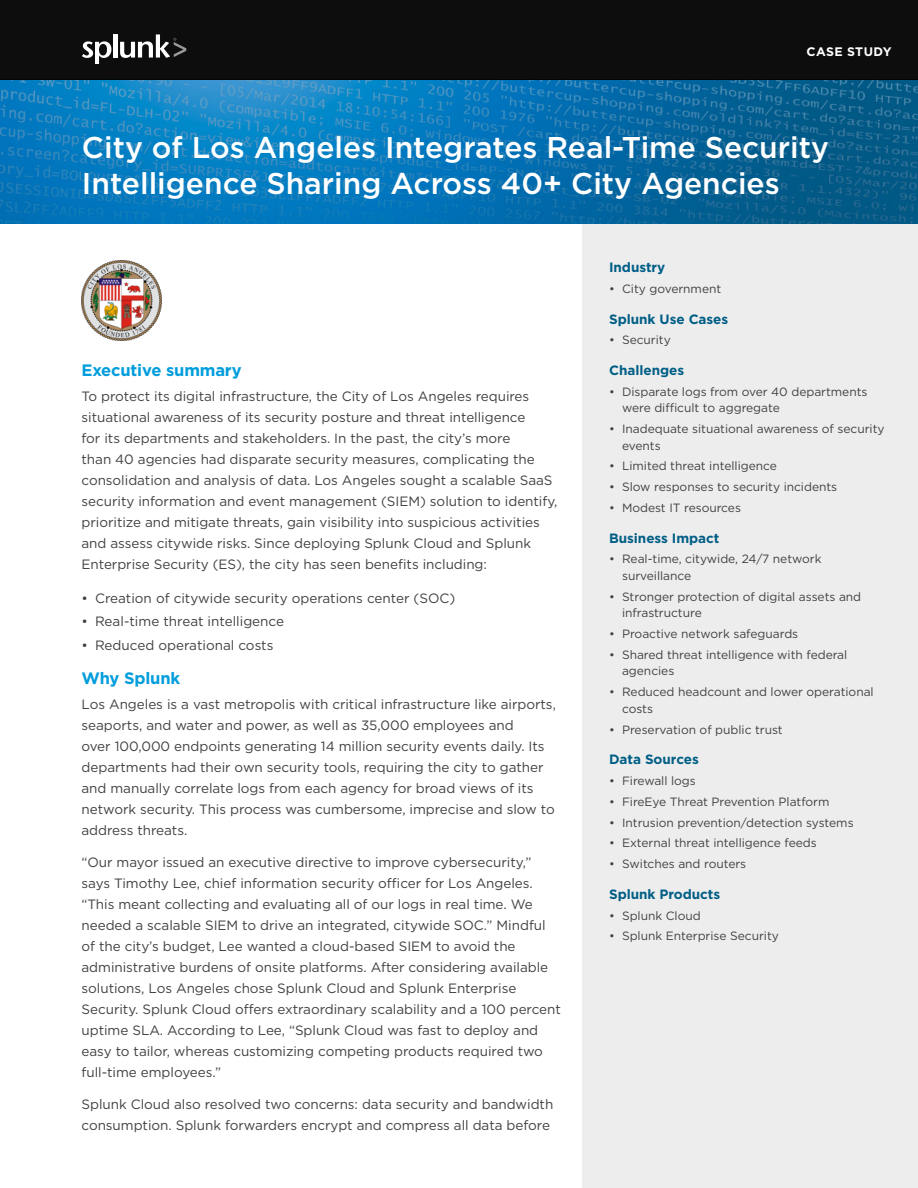
<style>
.page{position:relative;width:918px;height:1188px;background:#fff}
.page>*{position:absolute;margin:0;border:0;box-sizing:border-box;transform-origin:0 0}
.t1{font:500 30px/36px "Gotham";color:#fff}
.Blue_Subheads{font:700 16.5px "Gotham";letter-spacing:-.01em;color:#009ddc}
.Body_Text{font:13.5px/21px "Gotham";letter-spacing:-.005em;color:#414042}
.Sidebar_Subheads{font:700 13.5px "Gotham";letter-spacing:-.005em;color:#005e85}
.t2{font:700 12.3px "Gotham";letter-spacing:.03em;color:#fff}
.t3{font:12px/16.5px "Gotham";letter-spacing:-.005em;color:#414042}
</style>
<div class="page">
<div style="left:582px;top:224px;width:336px;height:964px;background:#ededee"></div>
<img style="left:0;top:80px;width:918px;height:144px">
<div style="left:0;top:0;width:918px;height:80px;background:#0d0d0d"></div>
<svg style="left:82px;top:41px;width:29px;height:23px"></svg>
<hr style="left:113px;top:34px;width:4px;height:24px;background:#fff">
<svg style="left:120px;top:34px;width:66px;height:24px"></svg>
<img style="left:82px;top:260px;width:80px;height:80px">
<p class="t2" style="left:807px;top:43px;width:86px">CASE STUDY</p>
<h1 class="t1" style="left:82px;top:129px;width:749px">City of Los Angeles Integrates Real-Time Security<br>Intelligence Sharing Across 40+ City Agencies</h1>
<p class="Blue_Subheads" style="left:82px;top:359px;width:162px">Executive summary</p>
<p class="Body_Text" style="left:82px;top:386px;width:477px">To protect its digital infrastructure, the City of Los Angeles requires situational awareness of its security posture and threat intelligence<br>for its departments and stakeholders. In the past, the city’s more<br>than 40 agencies had disparate security measures, complicating the consolidation and analysis of data. Los Angeles sought a scalable SaaS security information and event management (SIEM) solution to identify, prioritize and mitigate threats, gain visibility into suspicious activities and assess citywide risks. Since deploying Splunk Cloud and Splunk Enterprise Security (ES), the city has seen benefits including:</p>
<p class="Body_Text" style="left:82px;top:587px;width:375px">• Creation of citywide security operations center (SOC)</p>
<p class="Body_Text" style="left:82px;top:611px;width:204px">• Real-time threat intelligence</p>
<p class="Body_Text" style="left:82px;top:634px;width:193px">• Reduced operational costs</p>
<p class="Blue_Subheads" style="left:82px;top:667px;width:100px">Why Splunk</p>
<p class="Body_Text" style="left:82px;top:694px;width:476px">Los Angeles is a vast metropolis with critical infrastructure like airports, seaports, and water and power, as well as 35,000 employees and<br>over 100,000 endpoints generating 14 million security events daily. Its departments had their own security tools, requiring the city to gather and manually correlate logs from each agency for broad views of its network security. This process was cumbersome, imprecise and slow to address threats.</p>
<p class="Body_Text" style="left:82px;top:852px;width:481px">“Our mayor issued an executive directive to improve cybersecurity,” says Timothy Lee, chief information security officer for Los Angeles. “This meant collecting and evaluating all of our logs in real time. We needed a scalable SIEM to drive an integrated, citywide SOC.” Mindful of the city’s budget, Lee wanted a cloud-based SIEM to avoid the administrative burdens of onsite platforms. After considering available solutions, Los Angeles chose Splunk Cloud and Splunk Enterprise Security. Splunk Cloud offers extraordinary scalability and a 100 percent uptime SLA. According to Lee, “Splunk Cloud was fast to deploy and easy to tailor, whereas customizing competing products required two full-time employees.”</p>
<p class="Body_Text" style="left:82px;top:1094px;width:473px">Splunk Cloud also resolved two concerns: data security and bandwidth consumption. Splunk forwarders encrypt and compress all data before</p>
<p class="Sidebar_Subheads" style="left:609px;top:258px;width:58px">Industry</p>
<p class="t3" style="left:609px;top:280px;width:114px">• City government</p>
<p class="Sidebar_Subheads" style="left:609px;top:310px;width:121px">Splunk Use Cases</p>
<p class="t3" style="left:609px;top:332px;width:63px">• Security</p>
<p class="Sidebar_Subheads" style="left:609px;top:361px;width:77px">Challenges</p>
<p class="t3" style="left:622px;top:383px;width:247px;text-indent:-13px">• Disparate logs from over 40 departments were difficult to aggregate</p>
<p class="t3" style="left:622px;top:420px;width:264px;text-indent:-13px">• Inadequate situational awareness of security events</p>
<p class="t3" style="left:609px;top:458px;width:169px">• Limited threat intelligence</p>
<p class="t3" style="left:609px;top:478px;width:230px">• Slow responses to security incidents</p>
<p class="t3" style="left:609px;top:499px;width:133px">• Modest IT resources</p>
<p class="Sidebar_Subheads" style="left:609px;top:529px;width:112px">Business Impact</p>
<p class="t3" style="left:622px;top:551px;width:201px;text-indent:-13px">• Real-time, citywide, 24/7 network surveillance</p>
<p class="t3" style="left:622px;top:588px;width:241px;text-indent:-13px">• Stronger protection of digital assets and infrastructure</p>
<p class="t3" style="left:609px;top:625px;width:191px">• Proactive network safeguards</p>
<p class="t3" style="left:622px;top:646px;width:227px;text-indent:-13px">• Shared threat intelligence with federal agencies</p>
<p class="t3" style="left:622px;top:683px;width:253px;text-indent:-13px">• Reduced headcount and lower operational costs</p>
<p class="t3" style="left:609px;top:721px;width:175px">• Preservation of public trust</p>
<p class="Sidebar_Subheads" style="left:609px;top:750px;width:91px">Data Sources</p>
<p class="t3" style="left:609px;top:772px;width:88px">• Firewall logs</p>
<p class="t3" style="left:609px;top:793px;width:222px">• FireEye Threat Prevention Platform</p>
<p class="t3" style="left:609px;top:814px;width:246px">• Intrusion prevention/detection systems</p>
<p class="t3" style="left:609px;top:835px;width:209px">• External threat intelligence feeds</p>
<p class="t3" style="left:609px;top:855px;width:139px">• Switches and routers</p>
<p class="Sidebar_Subheads" style="left:609px;top:885px;width:113px">Splunk Products</p>
<p class="t3" style="left:609px;top:907px;width:93px">• Splunk Cloud</p>
<p class="t3" style="left:609px;top:928px;width:171px">• Splunk Enterprise Security</p>
</div>
